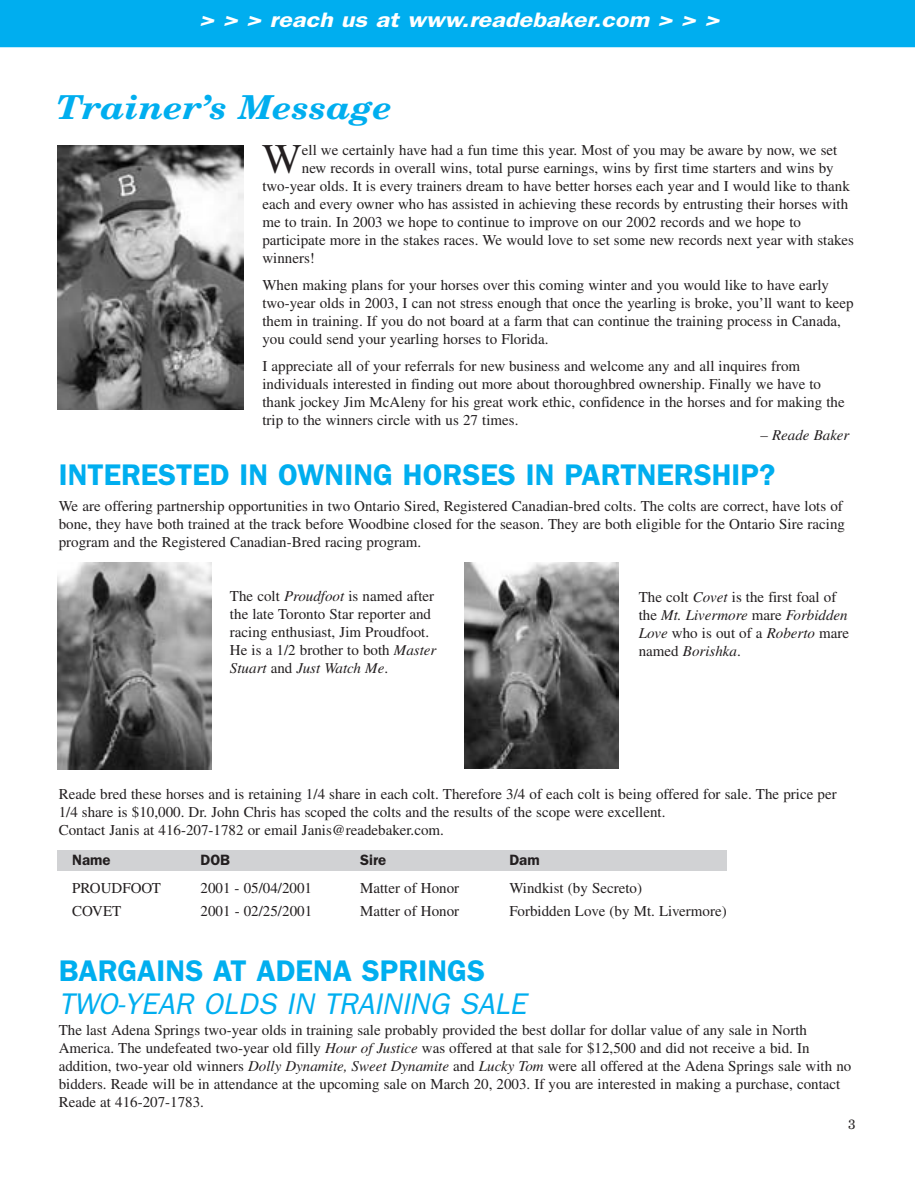
<style>
.page{position:relative;width:915px;height:1188px;background:#fff}
.page>*{position:absolute;margin:0;border:0;box-sizing:border-box;transform-origin:0 0}
.t1{font:42.15px "Times";color:#231f20}
.t2{font:italic 700 33px "New Century Schlbk";color:#00aeef;scale:1.1 1}
.t3{font:600 30px "Franklin Gothic";color:#00aeef}
.t4{font:italic 30px "Franklin Gothic";color:#00aeef}
.t5{font:italic 600 21px "Franklin Gothic";color:#fff;scale:1.2 1}
.t6{font:15px/18px "Times";color:#231f20}
.t7{font:600 15px "Franklin Gothic";color:#231f20}
.t8{font:italic 15px "Times";color:#231f20}
.t9{font:13.5px "New Century Schlbk";color:#231f20}
.s1{font-style:italic}
</style>
<div class="page">
<div style="left:0;top:0;width:914px;height:47px;background:#00aeef"></div>
<img style="left:58px;top:145px;width:185px;height:265px">
<div style="left:57px;top:850px;width:670px;height:20px;background:#d1d2d4"></div>
<img style="left:58px;top:563px;width:154px;height:206px">
<img style="left:464px;top:563px;width:154px;height:205px">
<h3 class="t5" style="left:199px;top:13px;width:435px">&gt; &gt; &gt; reach us at www.readebaker.com &gt; &gt; &gt;</h3>
<h2 class="t2" style="left:56px;top:96px;width:306px">Trainer’s Message</h2>
<h1 class="t1" style="left:262px;top:144px;width:41px">W</h1>
<p class="t6" style="left:302px;top:143px;width:537px">ell we certainly have had a fun time this year. Most of you may be aware by now, we set</p>
<p class="t6" style="left:302px;top:161px;width:533px">new records in overall wins, total purse earnings, wins by first time starters and wins by</p>
<p class="t6" style="left:262px;top:179px;width:589px">two-year olds. It is every trainers dream to have better horses each year and I would like to thank</p>
<p class="t6" style="left:262px;top:197px;width:587px">each and every owner who has assisted in achieving these records by entrusting their horses with</p>
<p class="t6" style="left:262px;top:215px;width:540px">me to train. In 2003 we hope to continue to improve on our 2002 records and we hope to</p>
<p class="t6" style="left:262px;top:233px;width:593px">participate more in the stakes races. We would love to set some new records next year with stakes</p>
<p class="t6" style="left:262px;top:251px;width:54px">winners!</p>
<p class="t6" style="left:262px;top:278px;width:592px">When making plans for your horses over this coming winter and you would like to have early two-year olds in 2003, I can not stress enough that once the yearling is broke, you’ll want to keep them in training. If you do not board at a farm that can continue the training process in Canada, you could send your yearling horses to Florida.</p>
<p class="t6" style="left:262px;top:359px;width:583px">I appreciate all of your referrals for new business and welcome any and all inquires from individuals interested in finding out more about thoroughbred ownership. Finally we have to thank jockey Jim McAleny for his great work ethic, confidence in the horses and for making the trip to the winners circle with us 27 times.</p>
<p class="t8" style="left:760px;top:430px;width:90px">– Reade Baker</p>
<h3 class="t3" style="left:59px;top:464px;width:718px">INTERESTED IN OWNING HORSES IN PARTNERSHIP?</h3>
<p class="t6" style="left:59px;top:498px;width:787px">We are offering partnership opportunities in two Ontario Sired, Registered Canadian-bred colts. The colts are correct, have lots of bone, they have both trained at the track before Woodbine closed for the season. They are both eligible for the Ontario Sire racing program and the Registered Canadian-Bred racing program.</p>
<p class="t6" style="left:230px;top:588px;width:208px">The colt <span class="s1">Proudfoot</span> is named after the late Toronto Star reporter and racing enthusiast, Jim Proudfoot.<br>He is a 1/2 brother to both <span class="s1">Master<br>Stuart</span> and <span class="s1">Just Watch Me</span>.</p>
<p class="t6" style="left:638px;top:589px;width:212px">The colt <span class="s1">Covet</span> is the first foal of the <span class="s1">Mt. Livermore</span> mare <span class="s1">Forbidden<br>Love</span> who is out of a <span class="s1">Roberto</span> mare named <span class="s1">Borishka</span>.</p>
<p class="t6" style="left:59px;top:786px;width:779px">Reade bred these horses and is retaining 1/4 share in each colt. Therefore 3/4 of each colt is being offered for sale. The price per<br>1/4 share is $10,000. Dr. John Chris has scoped the colts and the results of the scope were excellent.<br>Contact Janis at 416-207-1782 or email Janis@readebaker.com.</p>
<p class="t7" style="left:72px;top:854px;width:40px">Name</p>
<p class="t7" style="left:200px;top:854px;width:31px">DOB</p>
<p class="t7" style="left:360px;top:854px;width:28px">Sire</p>
<p class="t7" style="left:509px;top:854px;width:32px">Dam</p>
<p class="t6" style="left:72px;top:881px;width:90px">PROUDFOOT</p>
<p class="t6" style="left:200px;top:881px;width:113px">2001 - 05/04/2001</p>
<p class="t6" style="left:360px;top:881px;width:101px">Matter of Honor</p>
<p class="t6" style="left:509px;top:881px;width:134px">Windkist (by Secreto)</p>
<p class="t6" style="left:72px;top:903px;width:51px">COVET</p>
<p class="t6" style="left:200px;top:903px;width:113px">2001 - 02/25/2001</p>
<p class="t6" style="left:360px;top:903px;width:101px">Matter of Honor</p>
<p class="t6" style="left:509px;top:903px;width:219px">Forbidden Love (by Mt. Livermore)</p>
<h3 class="t3" style="left:59px;top:960px;width:428px">BARGAINS AT ADENA SPRINGS</h3>
<h3 class="t4" style="left:59px;top:993px;width:469px">TWO-YEAR OLDS IN TRAINING SALE</h3>
<p class="t6" style="left:59px;top:1023px;width:794px">The last Adena Springs two-year olds in training sale probably provided the best dollar for dollar value of any sale in North America. The undefeated two-year old filly <span class="s1">Hour of Justice</span> was offered at that sale for $12,500 and did not receive a bid. In addition, two-year old winners <span class="s1">Dolly Dynamite, Sweet Dynamite</span> and <span class="s1">Lucky Tom</span> were all offered at the Adena Springs sale with no bidders. Reade will be in attendance at the upcoming sale on March 20, 2003. If you are interested in making a purchase, contact Reade at 416-207-1783.</p>
<p class="t9" style="left:847px;top:1119px;width:9px">3</p>
</div>
